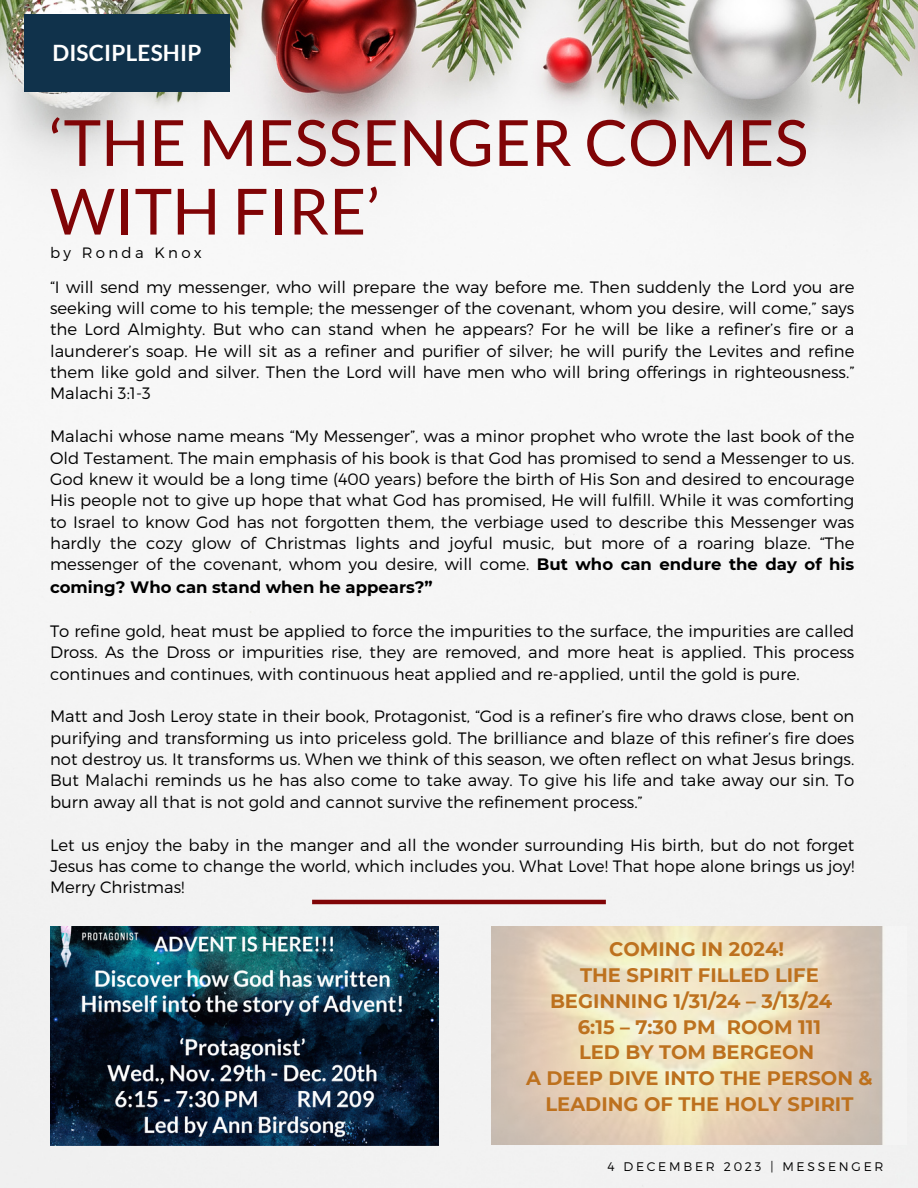
<style>
.page{position:relative;width:918px;height:1188px;background:#fff}
.page>*{position:absolute;margin:0;border:0;box-sizing:border-box;transform-origin:0 0}
.t1{font:63.75px/68.7px "Lato";color:#800406}
.t2{font:700 22.5px "Lato";letter-spacing:.01em;color:#fff}
.t3{font:700 19.5px/25.8px "Montserrat";color:#bd711e;text-align:center}
.t4{font:300 16.5px/21.3px "Montserrat";color:#000;text-align:justify}
.t5{font:300 15px "Montserrat";letter-spacing:.22em;color:#000}
.t6{font:300 12.45px "Montserrat";letter-spacing:.22em;color:#000}
.s1{font-weight:700}
</style>
<div class="page">
<img style="left:0;top:0;width:918px;height:1188px">
<div style="left:25px;top:15px;width:205px;height:77px;background:#10324b"></div>
<hr style="left:312px;top:900px;width:294px;height:4px;background:#800406">
<img style="left:50px;top:927px;width:388px;height:218px">
<img style="left:492px;top:926px;width:415px;height:218px">
<p class="t2" style="left:52px;top:39px;width:151px">DISCIPLESHIP</p>
<p class="t1" style="left:50px;top:107px;width:760px">‘THE MESSENGER COMES<br>WITH FIRE’</p>
<p class="t5" style="left:50px;top:243px;width:153px">by Ronda Knox</p>
<p class="t4" style="left:50px;top:275px;width:806px">“I will send my messenger, who will prepare the way before me. Then suddenly the Lord you are seeking will come to his temple; the messenger of the covenant, whom you desire, will come,” says the Lord Almighty. But who can stand when he appears? For he will be like a refiner’s fire or a launderer’s soap. He will sit as a refiner and purifier of silver; he will purify the Levites and refine them like gold and silver. Then the Lord will have men who will bring offerings in righteousness.” Malachi 3:1-3</p>
<p class="t4" style="left:50px;top:425px;width:806px">Malachi whose name means “My Messenger”, was a minor prophet who wrote the last book of the Old Testament. The main emphasis of his book is that God has promised to send a Messenger to us.<br>God knew it would be a long time (400 years) before the birth of His Son and desired to encourage His people not to give up hope that what God has promised, He will fulfill. While it was comforting to Israel to know God has not forgotten them, the verbiage used to describe this Messenger was hardly the cozy glow of Christmas lights and joyful music, but more of a roaring blaze. “The messenger of the covenant, whom you desire, will come. <span class="s1">But who can endure the day of his coming? Who can stand when he appears?”</span></p>
<p class="t4" style="left:50px;top:619px;width:806px">To refine gold, heat must be applied to force the impurities to the surface, the impurities are called Dross. As the Dross or impurities rise, they are removed, and more heat is applied. This process continues and continues, with continuous heat applied and re-applied, until the gold is pure.</p>
<p class="t4" style="left:50px;top:705px;width:806px">Matt and Josh Leroy state in their book, Protagonist, “God is a refiner’s fire who draws close, bent on purifying and transforming us into priceless gold. The brilliance and blaze of this refiner’s fire does not destroy us. It transforms us. When we think of this season, we often reflect on what Jesus brings.<br>But Malachi reminds us he has also come to take away. To give his life and take away our sin. To burn away all that is not gold and cannot survive the refinement process.”</p>
<p class="t4" style="left:50px;top:833px;width:806px">Let us enjoy the baby in the manger and all the wonder surrounding His birth, but do not forget Jesus has come to change the world, which includes you. What Love! That hope alone brings us joy!<br>Merry Christmas!</p>
<p class="t3" style="left:609px;top:936px;width:177px">COMING IN 2024!</p>
<p class="t3" style="left:580px;top:962px;width:240px">THE SPIRIT FILLED LIFE</p>
<p class="t3" style="left:550px;top:988px;width:284px">BEGINNING 1/31/24 – 3/13/24</p>
<p class="t3" style="left:578px;top:1014px;width:245px">6:15 – 7:30 PM ROOM 111</p>
<p class="t3" style="left:579px;top:1040px;width:237px">LED BY TOM BERGEON</p>
<p class="t3" style="left:526px;top:1065px;width:348px">A DEEP DIVE INTO THE PERSON &amp;<br>LEADING OF THE HOLY SPIRIT</p>
<p class="t6" style="left:607px;top:1159px;width:278px">4 DECEMBER 2023 | MESSENGER</p>
</div>
